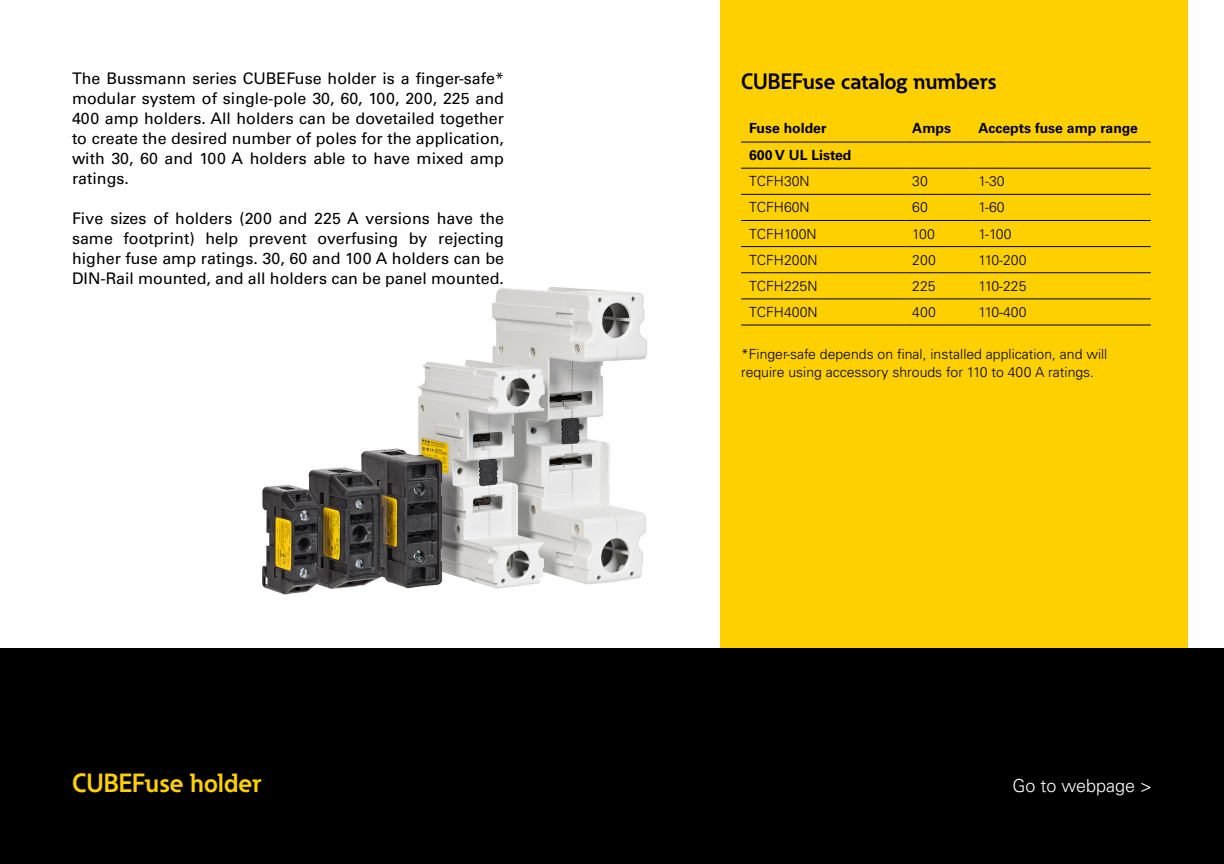
<style>
.page{position:relative;width:1224px;height:864px;background:#fff}
.page>*{position:absolute;margin:0;border:0;box-sizing:border-box;transform-origin:0 0}
.t1{font:700 26px "Eaton";color:#ffd000}
.t2{font:700 22px "Eaton";color:#000}
.t3{font:300 18px "Univers LT Std";color:#fff}
.t4{font:16px/20px "Univers LT Std";color:#000;text-align:justify}
.t5{font:300 14px/18px "Univers LT Std";color:#000}
.t6{font:700 14px "Univers LT Std";color:#000}
</style>
<div class="page">
<div style="left:720px;top:0;width:468px;height:864px;background:#ffd000"></div>
<div style="left:0;top:648px;width:1224px;height:216px;background:#000"></div>
<hr style="left:741px;top:142px;width:163px;height:1px;background:#000">
<hr style="left:904px;top:142px;width:67px;height:1px;background:#000">
<hr style="left:971px;top:142px;width:180px;height:1px;background:#000">
<hr style="left:741px;top:168px;width:163px;height:1px;background:#000">
<hr style="left:904px;top:168px;width:67px;height:1px;background:#000">
<hr style="left:971px;top:168px;width:180px;height:1px;background:#000">
<hr style="left:741px;top:194px;width:163px;height:1px;background:#000">
<hr style="left:904px;top:194px;width:67px;height:1px;background:#000">
<hr style="left:971px;top:194px;width:180px;height:1px;background:#000">
<hr style="left:741px;top:220px;width:163px;height:1px;background:#000">
<hr style="left:904px;top:220px;width:67px;height:1px;background:#000">
<hr style="left:971px;top:220px;width:180px;height:1px;background:#000">
<hr style="left:741px;top:246px;width:163px;height:1px;background:#000">
<hr style="left:904px;top:246px;width:67px;height:1px;background:#000">
<hr style="left:971px;top:246px;width:180px;height:1px;background:#000">
<hr style="left:741px;top:272px;width:163px;height:1px;background:#000">
<hr style="left:904px;top:272px;width:67px;height:1px;background:#000">
<hr style="left:971px;top:272px;width:180px;height:1px;background:#000">
<hr style="left:741px;top:298px;width:163px;height:1px;background:#000">
<hr style="left:904px;top:298px;width:67px;height:1px;background:#000">
<hr style="left:971px;top:298px;width:180px;height:1px;background:#000">
<hr style="left:741px;top:325px;width:163px;height:1px;background:#000">
<hr style="left:904px;top:325px;width:67px;height:1px;background:#000">
<hr style="left:971px;top:325px;width:180px;height:1px;background:#000">
<img style="left:263px;top:286px;width:384px;height:309px">
<p class="t4" style="left:72px;top:68px;width:434px">The Bussmann series CUBEFuse holder is a finger-safe* modular system of single-pole 30, 60, 100, 200, 225 and 400 amp holders. All holders can be dovetailed together to create the desired number of poles for the application, with 30, 60 and 100 A holders able to have mixed amp ratings.</p>
<p class="t4" style="left:72px;top:208px;width:434px">Five sizes of holders (200 and 225 A versions have the same footprint) help prevent overfusing by rejecting higher fuse amp ratings. 30, 60 and 100 A holders can be DIN-Rail mounted, and all holders can be panel mounted.</p>
<h1 class="t1" style="left:72px;top:767px;width:191px">CUBEFuse holder</h1>
<h2 class="t2" style="left:741px;top:67px;width:257px">CUBEFuse catalog numbers</h2>
<p class="t6" style="left:749px;top:119px;width:79px">Fuse holder</p>
<p class="t6" style="left:912px;top:119px;width:40px">Amps</p>
<p class="t6" style="left:979px;top:119px;width:161px">Accepts fuse amp range</p>
<p class="t6" style="left:749px;top:147px;width:104px">600 V UL Listed</p>
<p class="t5" style="left:749px;top:172px;width:62px">TCFH30N</p>
<p class="t5" style="left:912px;top:172px;width:17px">30</p>
<p class="t5" style="left:979px;top:172px;width:28px">1-30</p>
<p class="t5" style="left:749px;top:199px;width:62px">TCFH60N</p>
<p class="t5" style="left:912px;top:199px;width:17px">60</p>
<p class="t5" style="left:979px;top:199px;width:28px">1-60</p>
<p class="t5" style="left:749px;top:225px;width:69px">TCFH100N</p>
<p class="t5" style="left:912px;top:225px;width:24px">100</p>
<p class="t5" style="left:979px;top:225px;width:35px">1-100</p>
<p class="t5" style="left:749px;top:251px;width:70px">TCFH200N</p>
<p class="t5" style="left:912px;top:251px;width:25px">200</p>
<p class="t5" style="left:979px;top:251px;width:50px">110-200</p>
<p class="t5" style="left:749px;top:277px;width:70px">TCFH225N</p>
<p class="t5" style="left:912px;top:277px;width:25px">225</p>
<p class="t5" style="left:979px;top:277px;width:49px">110-225</p>
<p class="t5" style="left:749px;top:303px;width:70px">TCFH400N</p>
<p class="t5" style="left:912px;top:303px;width:25px">400</p>
<p class="t5" style="left:979px;top:303px;width:50px">110-400</p>
<p class="t5" style="left:741px;top:345px;width:368px">*Finger-safe depends on final, installed application, and will require using accessory shrouds for 110 to 400 A ratings.</p>
<p class="t3" style="left:1012px;top:775px;width:141px">Go to webpage &gt;</p>
</div>
